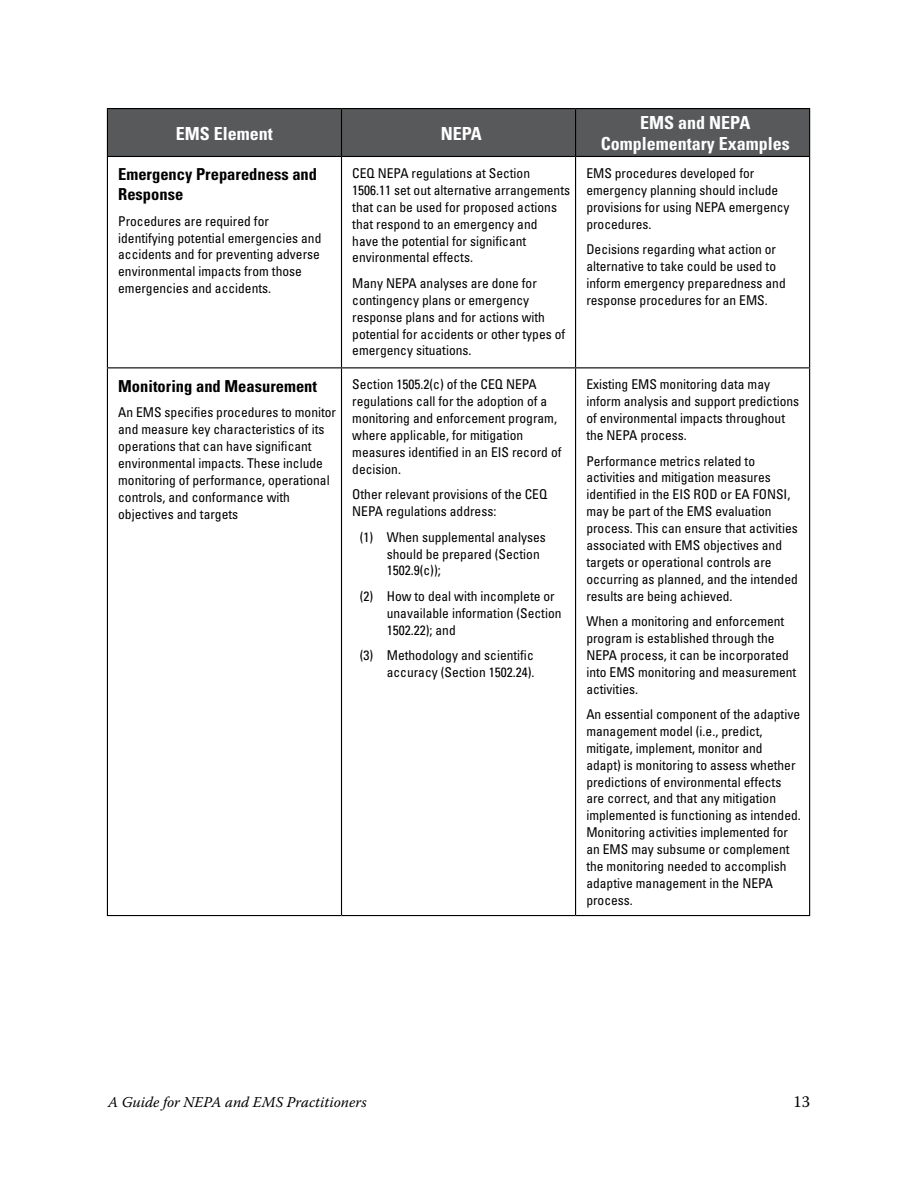
<style>
.page{position:relative;width:918px;height:1188px;background:#fff}
.page>*{position:absolute;margin:0;border:0;box-sizing:border-box;transform-origin:0 0}
.t1{font:700 condensed 18px/21.6px "Univers";color:#fff;text-align:center}
.t2{font:700 condensed 16.5px/19.8px "Univers";color:#000}
.t3{font:16.5px "Warnock Pro";color:#000}
.t4{font:italic 15px "Warnock Pro";color:#000}
.t5{font:condensed 13.5px/16.8px "Univers";color:#000}
</style>
<div class="page">
<div style="left:108px;top:109px;width:701px;height:47px;background:#58595b"></div>
<hr style="left:107px;top:108px;width:235px;height:1px;background:#000">
<hr style="left:107px;top:109px;width:1px;height:47px;background:#000">
<hr style="left:342px;top:108px;width:234px;height:1px;background:#000">
<hr style="left:341px;top:109px;width:1px;height:47px;background:#000">
<hr style="left:576px;top:108px;width:234px;height:1px;background:#000">
<hr style="left:575px;top:109px;width:1px;height:47px;background:#000">
<hr style="left:809px;top:109px;width:1px;height:47px;background:#000">
<hr style="left:107px;top:156px;width:235px;height:1px;background:#000">
<hr style="left:107px;top:157px;width:1px;height:210px;background:#000">
<hr style="left:342px;top:156px;width:234px;height:1px;background:#000">
<hr style="left:341px;top:157px;width:1px;height:210px;background:#000">
<hr style="left:576px;top:156px;width:234px;height:1px;background:#000">
<hr style="left:575px;top:157px;width:1px;height:210px;background:#000">
<hr style="left:809px;top:157px;width:1px;height:210px;background:#000">
<hr style="left:107px;top:367px;width:235px;height:1px;background:#000">
<hr style="left:107px;top:368px;width:1px;height:547px;background:#000">
<hr style="left:342px;top:367px;width:234px;height:1px;background:#000">
<hr style="left:341px;top:368px;width:1px;height:547px;background:#000">
<hr style="left:576px;top:367px;width:234px;height:1px;background:#000">
<hr style="left:575px;top:368px;width:1px;height:547px;background:#000">
<hr style="left:809px;top:368px;width:1px;height:547px;background:#000">
<hr style="left:107px;top:915px;width:235px;height:1px;background:#000">
<hr style="left:342px;top:915px;width:234px;height:1px;background:#000">
<hr style="left:576px;top:915px;width:234px;height:1px;background:#000">
<h1 class="t1" style="left:176px;top:122px;width:99px">EMS Element</h1>
<h1 class="t1" style="left:441px;top:122px;width:43px">NEPA</h1>
<h1 class="t1" style="left:601px;top:112px;width:190px">EMS and NEPA<br>Complementary Examples</h1>
<p class="t2" style="left:118px;top:165px;width:200px">Emergency Preparedness and<br>Response</p>
<p class="t5" style="left:118px;top:212px;width:205px">Procedures are required for identifying potential emergencies and accidents and for preventing adverse environmental impacts from those emergencies and accidents.</p>
<p class="t5" style="left:352px;top:165px;width:219px">CEQ NEPA regulations at Section 1506.11 set out alternative arrangements that can be used for proposed actions that respond to an emergency and<br>have the potential for significant environmental effects.</p>
<p class="t5" style="left:352px;top:275px;width:214px">Many NEPA analyses are done for contingency plans or emergency response plans and for actions with potential for accidents or other types of emergency situations.</p>
<p class="t5" style="left:586px;top:165px;width:205px">EMS procedures developed for emergency planning should include provisions for using NEPA emergency procedures.</p>
<p class="t5" style="left:586px;top:241px;width:201px">Decisions regarding what action or alternative to take could be used to inform emergency preparedness and response procedures for an EMS.</p>
<p class="t2" style="left:118px;top:376px;width:200px">Monitoring and Measurement</p>
<p class="t5" style="left:118px;top:404px;width:219px">An EMS specifies procedures to monitor and measure key characteristics of its operations that can have significant environmental impacts. These include monitoring of performance, operational controls, and conformance with objectives and targets</p>
<p class="t5" style="left:352px;top:376px;width:211px">Section 1505.2(c) of the CEQ NEPA regulations call for the adoption of a monitoring and enforcement program, where applicable, for mitigation measures identified in an EIS record of decision.</p>
<p class="t5" style="left:352px;top:486px;width:196px">Other relevant provisions of the CEQ<br>NEPA regulations address:</p>
<p class="t5" style="left:387px;top:528px;width:160px;text-indent:-27px">(1) When supplemental analyses should be prepared (Section<br>1502.9(c));</p>
<p class="t5" style="left:387px;top:588px;width:176px;text-indent:-27px">(2) How to deal with incomplete or unavailable information (Section<br>1502.22); and</p>
<p class="t5" style="left:360px;top:647px;width:176px;text-align:right">(3) Methodology and scientific accuracy (Section 1502.24).</p>
<p class="t5" style="left:586px;top:376px;width:214px">Existing EMS monitoring data may inform analysis and support predictions of environmental impacts throughout the NEPA process.</p>
<p class="t5" style="left:586px;top:452px;width:213px">Performance metrics related to activities and mitigation measures identified in the EIS ROD or EA FONSI, may be part of the EMS evaluation process. This can ensure that activities associated with EMS objectives and targets or operational controls are occurring as planned, and the intended results are being achieved.</p>
<p class="t5" style="left:586px;top:613px;width:211px">When a monitoring and enforcement program is established through the<br>NEPA process, it can be incorporated into EMS monitoring and measurement activities.</p>
<p class="t5" style="left:586px;top:706px;width:216px">An essential component of the adaptive management model (i.e., predict, mitigate, implement, monitor and<br>adapt) is monitoring to assess whether predictions of environmental effects are correct, and that any mitigation implemented is functioning as intended.<br>Monitoring activities implemented for an EMS may subsume or complement the monitoring needed to accomplish adaptive management in the NEPA process.</p>
<p class="t4" style="left:108px;top:1093px;width:260px">A Guide for NEPA and EMS Practitioners</p>
<p class="t3" style="left:793px;top:1092px;width:18px">13</p>
</div>
